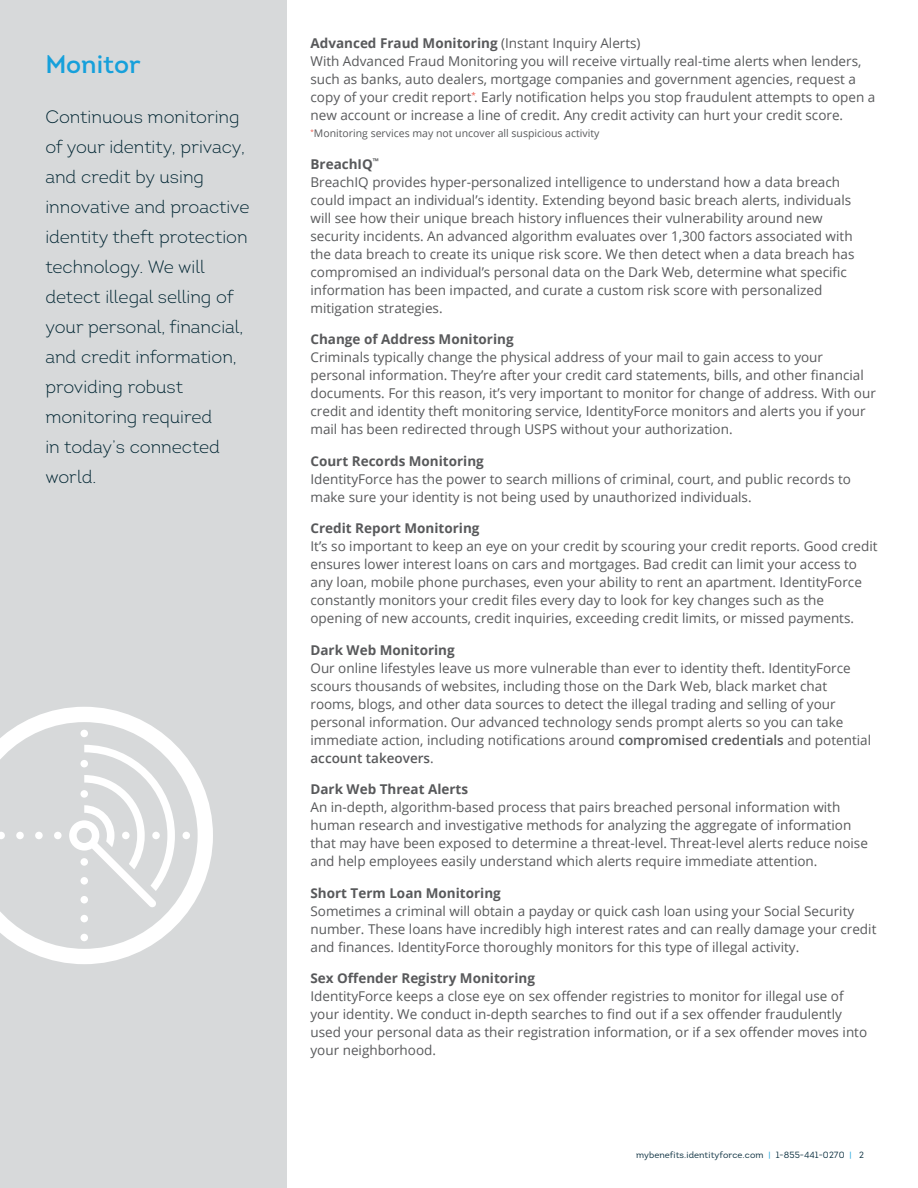
<style>
.page{position:relative;width:918px;height:1188px;background:#fff}
.page>*{position:absolute;margin:0;border:0;box-sizing:border-box;transform-origin:0 0}
.t1{font:600 25.5px "Intro";color:#16a0db}
.t2{font:300 18px/30px "Intro";color:#002532}
.t3{font:13.5px/18px "Open Sans";color:#58595b}
.t4{font:700 13.5px "Open Sans";color:#58595b}
.t5{font:10.5px "Open Sans";color:#58595b}
.t6{font:9px "Intro";letter-spacing:.01em;color:#0c3040}
.s1{font-weight:700}
.s2{font-weight:600}
.s3{color:#16a0db}
</style>
<div class="page">
<div style="left:0;top:0;width:286px;height:1188px;background:#d7d9da"></div>
<svg style="left:0;top:707px;width:213px;height:257px"></svg>
<div style="left:80px;top:934px;width:8px;height:7px;background:#fff;border-radius:50%"></div>
<div style="left:80px;top:915px;width:8px;height:7px;background:#fff;border-radius:50%"></div>
<div style="left:80px;top:730px;width:8px;height:7px;background:#fff;border-radius:50%"></div>
<div style="left:54px;top:832px;width:8px;height:7px;background:#fff;border-radius:50%"></div>
<div style="left:35px;top:832px;width:8px;height:7px;background:#fff;border-radius:50%"></div>
<div style="left:16px;top:832px;width:8px;height:7px;background:#fff;border-radius:50%"></div>
<svg style="left:0;top:832px;width:5px;height:7px"></svg>
<div style="left:183px;top:832px;width:7px;height:7px;background:#fff;border-radius:50%"></div>
<svg style="left:69px;top:745px;width:106px;height:162px"></svg>
<h1 class="t1" style="left:45px;top:48px;width:97px">Monitor</h1>
<p class="t2" style="left:45px;top:102px;width:206px">Continuous monitoring of your identity, privacy, and credit by using innovative and proactive identity theft protection technology. We will detect illegal selling of your personal, financial, and credit information, providing robust monitoring required<br>in today’s connected world.</p>
<p class="t3" style="left:310px;top:34px;width:566px"><span class="s1">Advanced Fraud Monitoring</span> (Instant Inquiry Alerts)<br>With Advanced Fraud Monitoring you will receive virtually real-time alerts when lenders, such as banks, auto dealers, mortgage companies and government agencies, request a copy of your credit report<sup>*</sup>. Early notification helps you stop fraudulent attempts to open a new account or increase a line of credit. Any credit activity can hurt your credit score.</p>
<p class="t5" style="left:310px;top:126px;width:290px"><sup>*</sup>Monitoring services may not uncover all suspicious activity</p>
<p class="t3" style="left:310px;top:155px;width:545px"><span class="s1">BreachIQ</span><sup>™<br></sup>BreachIQ provides hyper-personalized intelligence to understand how a data breach could impact an individual’s identity. Extending beyond basic breach alerts, individuals will see how their unique breach history influences their vulnerability around new security incidents. An advanced algorithm evaluates over 1,300 factors associated with the data breach to create its unique risk score. We then detect when a data breach has compromised an individual’s personal data on the Dark Web, determine what specific information has been impacted, and curate a custom risk score with personalized mitigation strategies.</p>
<p class="t4" style="left:310px;top:330px;width:205px">Change of Address Monitoring</p>
<p class="t3" style="left:310px;top:348px;width:567px">Criminals typically change the physical address of your mail to gain access to your personal information. They’re after your credit card statements, bills, and other financial documents. For this reason, it’s very important to monitor for change of address. With our credit and identity theft monitoring service, IdentityForce monitors and alerts you if your mail has been redirected through USPS without your authorization.</p>
<p class="t4" style="left:310px;top:451px;width:175px">Court Records Monitoring</p>
<p class="t3" style="left:310px;top:470px;width:542px">IdentityForce has the power to search millions of criminal, court, and public records to make sure your identity is not being used by unauthorized individuals.</p>
<p class="t4" style="left:310px;top:519px;width:171px">Credit Report Monitoring</p>
<p class="t3" style="left:310px;top:537px;width:569px">It’s so important to keep an eye on your credit by scouring your credit reports. Good credit ensures lower interest loans on cars and mortgages. Bad credit can limit your access to any loan, mobile phone purchases, even your ability to rent an apartment. IdentityForce constantly monitors your credit files every day to look for key changes such as the opening of new accounts, credit inquiries, exceeding credit limits, or missed payments.</p>
<p class="t4" style="left:310px;top:640px;width:146px">Dark Web Monitoring</p>
<p class="t3" style="left:310px;top:659px;width:562px">Our online lifestyles leave us more vulnerable than ever to identity theft. IdentityForce scours thousands of websites, including those on the Dark Web, black market chat rooms, blogs, and other data sources to detect the illegal trading and selling of your personal information. Our advanced technology sends prompt alerts so you can take immediate action, including notifications around <span class="s2">compromised credentials</span> and potential <span class="s2">account takeovers</span>.</p>
<p class="t4" style="left:310px;top:780px;width:159px">Dark Web Threat Alerts</p>
<p class="t3" style="left:310px;top:798px;width:559px">An in-depth, algorithm-based process that pairs breached personal information with human research and investigative methods for analyzing the aggregate of information that may have been exposed to determine a threat-level. Threat-level alerts reduce noise and help employees easily understand which alerts require immediate attention.</p>
<p class="t4" style="left:310px;top:883px;width:192px">Short Term Loan Monitoring</p>
<p class="t3" style="left:310px;top:901px;width:567px">Sometimes a criminal will obtain a payday or quick cash loan using your Social Security number. These loans have incredibly high interest rates and can really damage your credit and finances. IdentityForce thoroughly monitors for this type of illegal activity.</p>
<p class="t4" style="left:310px;top:969px;width:226px">Sex Offender Registry Monitoring</p>
<p class="t3" style="left:310px;top:987px;width:558px">IdentityForce keeps a close eye on sex offender registries to monitor for illegal use of your identity. We conduct in-depth searches to find out if a sex offender fraudulently used your personal data as their registration information, or if a sex offender moves into your neighborhood.</p>
<p class="t6" style="left:636px;top:1149px;width:229px">mybenefits.identityforce.com <span class="s3">|</span> 1-855-441-0270 <span class="s3">|</span> 2</p>
</div>
